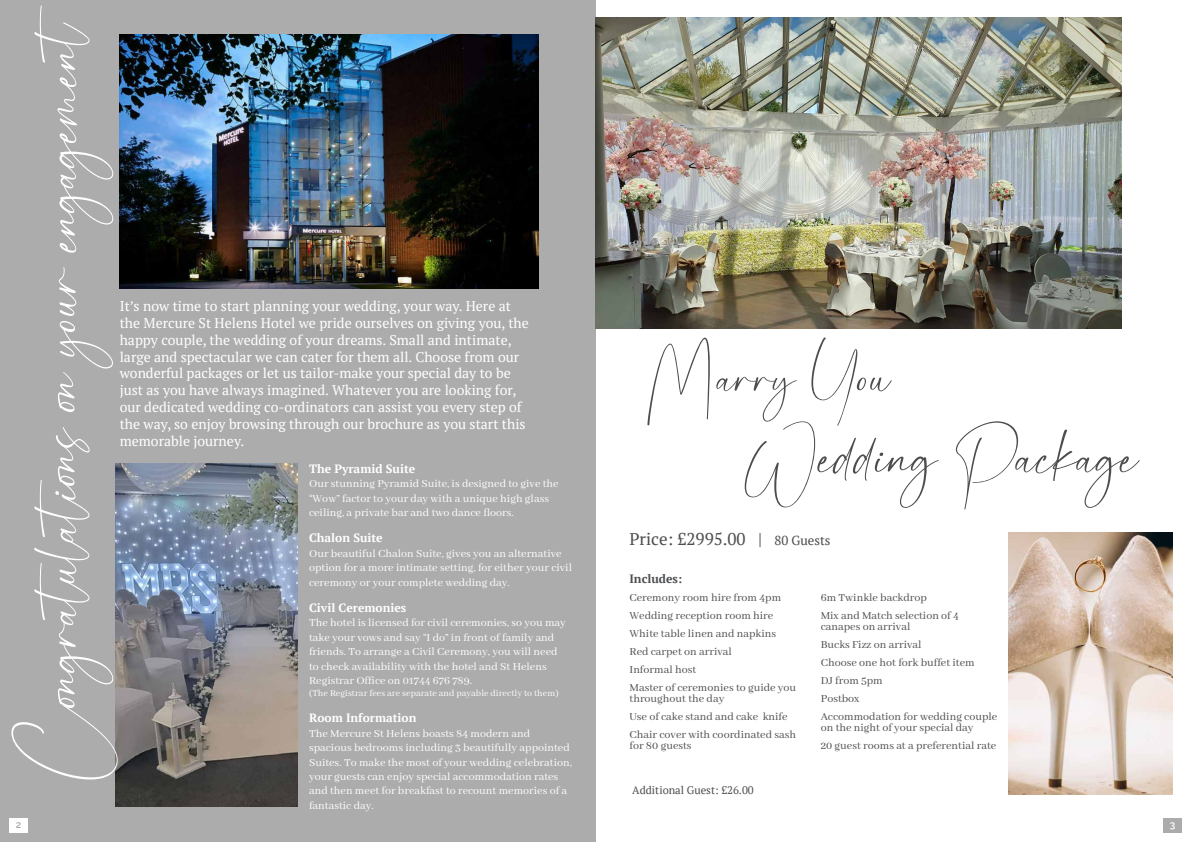
<style>
.page{position:relative;width:1191px;height:842px;background:#fff}
.page>*{position:absolute;margin:0;border:0;box-sizing:border-box;transform-origin:0 0}
.t1{font:75.1px "Gamaleon";color:#fff}
.t2{font:71.7px "Gamaleon";color:#4c4d4f}
.t3{font:62px "Gamaleon";color:#4c4d4f}
.t4{font:17px "PT Serif";color:#4c4d4f}
.t5{font:14px/16.8px "PT Serif";color:#fff}
.t6{font:12px/14.4px "Abhaya Libre";color:#fff}
.t7{font:12px/18px "Abhaya Libre";color:#4c4d4f}
.t8{font:700 12px "PT Serif";color:#fff}
.t9{font:700 12px "PT Serif";color:#4c4d4f}
.t10{font:11px "PT Serif";color:#4c4d4f}
.t11{font:10px "Abhaya Libre";color:#fff}
.t12{font:600 10px "Raleway";color:#acacac}
.t13{font:600 10px "Raleway";color:#fff}
.s1{font-size:62px}
.s2{font-size:13px}
</style>
<div class="page">
<div style="left:1163px;top:818px;width:19px;height:15px;background:#acabac"></div>
<div style="left:0;top:0;width:595px;height:842px;background:#acacac"></div>
<div style="left:9px;top:818px;width:19px;height:15px;background:#fff"></div>
<img style="left:119px;top:34px;width:420px;height:255px">
<img style="left:116px;top:463px;width:182px;height:343px">
<img style="left:595px;top:18px;width:526px;height:311px">
<img style="left:1008px;top:532px;width:164px;height:262px">
<h1 class="t1" style="left:1px;top:779px;width:795px;rotate:-90deg">Congratulations on your engagement</h1>
<p class="t5" style="left:120px;top:298px;width:410px">It’s now time to start planning your wedding, your way. Here at the Mercure St Helens Hotel we pride ourselves on giving you, the happy couple, the wedding of your dreams. Small and intimate, large and spectacular we can cater for them all. Choose from our wonderful packages or let us tailor-make your special day to be just as you have always imagined. Whatever you are looking for, our dedicated wedding co-ordinators can assist you every step of the way, so enjoy browsing through our brochure as you start this memorable journey.</p>
<p class="t8" style="left:309px;top:461px;width:108px">The Pyramid Suite</p>
<p class="t6" style="left:309px;top:477px;width:251px">Our stunning Pyramid Suite, is designed to give the “Wow” factor to your day with a unique high glass ceiling, a private bar and two dance floors.</p>
<p class="t8" style="left:309px;top:530px;width:75px">Chalon Suite</p>
<p class="t6" style="left:309px;top:546px;width:264px">Our beautiful Chalon Suite, gives you an alternative option for a more intimate setting, for either your civil ceremony or your complete wedding day.</p>
<p class="t8" style="left:309px;top:600px;width:99px">Civil Ceremonies</p>
<p class="t6" style="left:309px;top:616px;width:258px">The hotel is licensed for civil ceremonies, so you may take your vows and say “I do” in front of family and friends. To arrange a Civil Ceremony, you will need to check availability with the hotel and St Helens Registrar Office on 01744 676 789.</p>
<p class="t11" style="left:309px;top:688px;width:251px">(The Registrar fees are separate and payable directly to them)</p>
<p class="t8" style="left:309px;top:710px;width:109px">Room Information</p>
<p class="t6" style="left:309px;top:726px;width:264px">The Mercure St Helens boasts 84 modern and spacious bedrooms including 3 beautifully appointed Suites. To make the most of your wedding celebration, your guests can enjoy special accommodation rates and then meet for breakfast to recount memories of a</p>
<p class="t6" style="left:309px;top:798px;width:66px">fantastic day.</p>
<h3 class="t3" style="left:647px;top:329px;width:245px">Marry You</h3>
<h2 class="t2" style="left:744px;top:400px;width:396px"><span class="s1">W</span>edding <span class="s1">P</span>ackage</h2>
<h3 class="t4" style="left:629px;top:528px;width:202px">Price: £2995.00 | <span class="s2">80 Guests</span></h3>
<p class="t9" style="left:629px;top:571px;width:54px">Includes:</p>
<p class="t7" style="left:629px;top:589px;width:168px">Ceremony room hire from 4pm<br>Wedding reception room hire<br>White table linen and napkins<br>Red carpet on arrival<br>Informal host<br>Master of ceremonies to guide you</p>
<p class="t7" style="left:629px;top:690px;width:168px">throughout the day<br>Use of cake stand and cake knife<br>Chair cover with coordinated sash</p>
<p class="t7" style="left:629px;top:737px;width:64px">for 80 guests</p>
<p class="t10" style="left:632px;top:783px;width:123px">Additional Guest: £26.00</p>
<p class="t7" style="left:820px;top:589px;width:140px">6m Twinkle backdrop<br>Mix and Match selection of 4</p>
<p class="t7" style="left:820px;top:618px;width:178px">canapes on arrival<br>Bucks Fizz on arrival<br>Choose one hot fork buffet item<br>DJ from 5pm<br>Postbox<br>Accommodation for wedding couple</p>
<p class="t7" style="left:820px;top:719px;width:177px">on the night of your special day<br>20 guest rooms at a preferential rate</p>
<p class="t12" style="left:16px;top:819px;width:7px">2</p>
<p class="t13" style="left:1169px;top:819px;width:7px">3</p>
</div>
